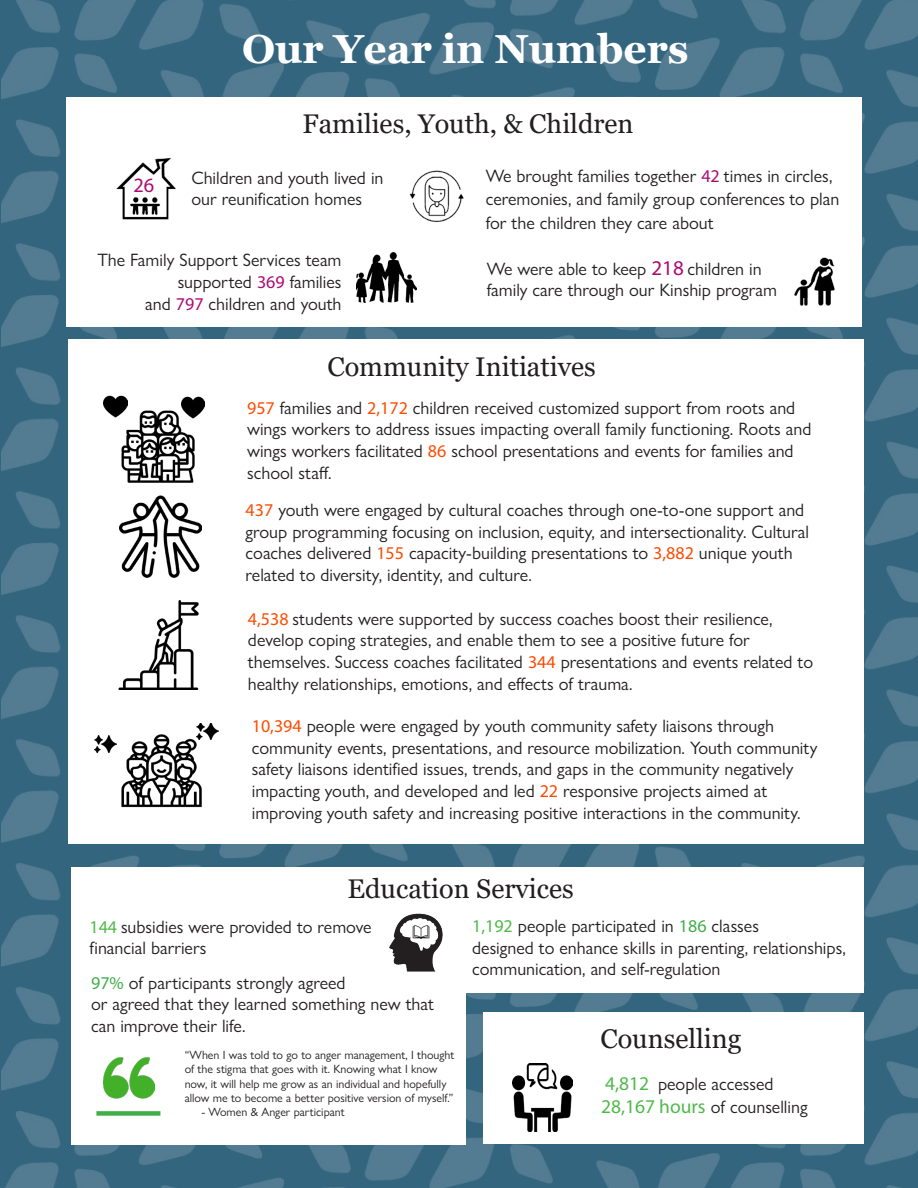
<style>
.page{position:relative;width:918px;height:1188px;background:#fff}
.page>*{position:absolute;margin:0;border:0;box-sizing:border-box;transform-origin:0 0}
.t1{font:700 40.5px "Georgia";color:#fff}
.t2{font:27px "Georgia";color:#231f20}
.t3{font:20.4px "Myriad Pro";color:#ab0b71}
.Centred{font:18px/21.6px "Gill Sans Nova";color:#231f20}
.t4{font:12px/14.4px "Gill Sans Nova";color:#231f20}
.s1{font-family:"Myriad Pro";color:#ab0b71}
.s2{font-family:"Myriad Pro";font-size:21px;color:#ab0b71}
.s3{font-family:"Myriad Pro";color:#fc4c02}
.s4{font-family:"Myriad Pro";color:#50b949}
.s5{font-family:"Myriad Pro";color:#40ae49}
.s6{font-family:"Myriad Pro";font-size:19.5px;color:#50b949}
</style>
<div class="page">
<img style="left:0;top:0;width:1px;height:101px">
<img style="left:2px;top:0;width:916px;height:1188px">
<div style="left:483px;top:1012px;width:381px;height:132px;background:#fff"></div>
<img style="left:512px;top:1064px;width:61px;height:68px">
<div style="left:66px;top:98px;width:796px;height:229px;background:#fff"></div>
<img style="left:794px;top:257px;width:41px;height:49px">
<img style="left:409px;top:170px;width:55px;height:52px">
<img style="left:356px;top:252px;width:61px;height:50px">
<img style="left:116px;top:157px;width:60px;height:63px">
<div style="left:82px;top:867px;width:782px;height:126px;background:#fff"></div>
<div style="left:71px;top:867px;width:395px;height:277px;background:#fff"></div>
<img style="left:389px;top:914px;width:54px;height:58px">
<img style="left:413px;top:923px;width:17px;height:17px">
<img style="left:104px;top:1057px;width:51px;height:42px">
<div style="left:96px;top:1111px;width:64px;height:5px;background:#40ae49"></div>
<div style="left:68px;top:340px;width:796px;height:504px;background:#fff"></div>
<img style="left:119px;top:496px;width:82px;height:82px">
<img style="left:118px;top:601px;width:81px;height:88px">
<img style="left:121px;top:734px;width:81px;height:73px">
<img style="left:196px;top:723px;width:22px;height:16px">
<img style="left:121px;top:410px;width:74px;height:73px">
<img style="left:181px;top:396px;width:23px;height:24px">
<img style="left:94px;top:736px;width:22px;height:16px">
<img style="left:104px;top:395px;width:23px;height:24px">
<p class="t1" style="left:242px;top:23px;width:448px">Our Year in Numbers</p>
<p class="t3" style="left:133px;top:172px;width:22px">26</p>
<p class="t2" style="left:303px;top:107px;width:333px">Families, Youth, &amp; Children</p>
<p class="Centred" style="left:191px;top:167px;width:194px">Children and youth lived in our reunification homes</p>
<p class="Centred" style="left:486px;top:164px;width:355px;line-height:23.4px">We brought families together <span class="s1">42</span> times in circles, ceremonies, and family group conferences to plan for the children they care about</p>
<p class="Centred" style="left:98px;top:249px;width:245px;text-align:right">The Family Support Services team supported <span class="s1">369</span> families</p>
<p class="Centred" style="left:145px;top:293px;width:198px">and <span class="s1">797</span> children and youth</p>
<p class="Centred" style="left:487px;top:258px;width:292px">We were able to keep <span class="s2">218</span> children in family care through our Kinship program</p>
<p class="t2" style="left:327px;top:351px;width:270px">Community Initiatives</p>
<p class="Centred" style="left:247px;top:397px;width:566px"><span class="s3">957</span> families and <span class="s3">2,172</span> children received customized support from roots and wings workers to address issues impacting overall family functioning. Roots and wings workers facilitated <span class="s3">86</span> school presentations and events for families and school staff.</p>
<p class="Centred" style="left:246px;top:499px;width:565px"><span class="s3">437</span> youth were engaged by cultural coaches through one-to-one support and group programming focusing on inclusion, equity, and intersectionality. Cultural coaches delivered <span class="s3">155</span> capacity-building presentations to <span class="s3">3,882</span> unique youth related to diversity, identity, and culture.</p>
<p class="Centred" style="left:248px;top:608px;width:567px"><span class="s3">4,538</span> students were supported by success coaches boost their resilience, develop coping strategies, and enable them to see a positive future for themselves. Success coaches facilitated <span class="s3">344</span> presentations and events related to healthy relationships, emotions, and effects of trauma.</p>
<p class="Centred" style="left:252px;top:715px;width:567px"><span class="s3">10,394</span> people were engaged by youth community safety liaisons through community events, presentations, and resource mobilization. Youth community safety liaisons identified issues, trends, and gaps in the community negatively impacting youth, and developed and led <span class="s3">22</span> responsive projects aimed at improving youth safety and increasing positive interactions in the community.</p>
<p class="t2" style="left:347px;top:873px;width:228px">Education Services</p>
<p class="Centred" style="left:90px;top:916px;width:283px"><span class="s4">144</span> subsidies were provided to remove financial barriers</p>
<p class="Centred" style="left:91px;top:971px;width:256px"><span class="s5">97%</span> of participants strongly agreed</p>
<p class="Centred" style="left:91px;top:993px;width:344px">or agreed that they learned something new that can improve their life.</p>
<p class="t4" style="left:185px;top:1047px;width:271px">“When I was told to go to anger management, I thought of the stigma that goes with it. Knowing what I know now, it will help me grow as an individual and hopefully allow me to become a better positive version of myself.”</p>
<p class="t4" style="left:201px;top:1105px;width:145px">- Women &amp; Anger participant</p>
<p class="Centred" style="left:472px;top:915px;width:288px"><span class="s4">1,192</span> people participated in <span class="s5">186</span> classes</p>
<p class="Centred" style="left:472px;top:937px;width:375px">designed to enhance skills in parenting, relationships, communication, and self-regulation</p>
<p class="t2" style="left:600px;top:1022px;width:143px">Counselling</p>
<p class="Centred" style="left:605px;top:1073px;width:170px"><span class="s6">4,812</span> people accessed</p>
<p class="Centred" style="left:601px;top:1096px;width:208px"><span class="s6">28,167 hours</span> of counselling</p>
</div>
